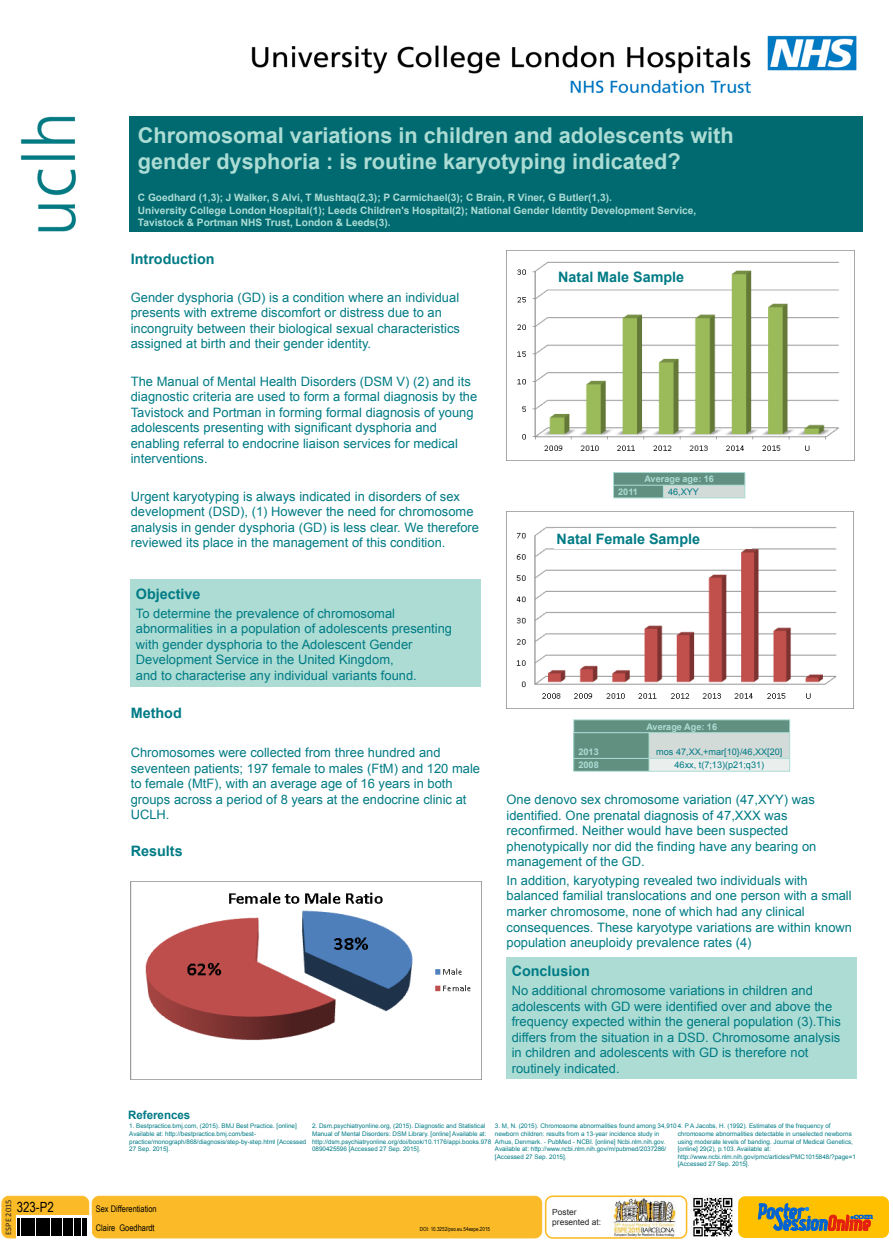
<style>
.page{position:relative;width:893px;height:1241px;background:#fff}
.page>*{position:absolute;margin:0;border:0;box-sizing:border-box;transform-origin:0 0}
.t1{font:700 21.7px/26px "Arial";color:#acdcd4}
.t2{font:700 14.35px "Arial";color:#007b85}
.t3{font:14px "Arial Narrow";color:#000}
.t4{font:12.95px/15.5px "Arial";color:#007b85}
.t5{font:700 11.55px "Arial";color:#007b85}
.t6{font:700 10.15px/12.2px "Arial";color:#acdcd4}
.t7{font:9.1px "Arial";color:#007b85}
.t8{font:700 9.1px "Arial";color:#acdcd4}
.t9{font:9.1px "Arial Narrow";color:#000}
.t10{font:8.4px/10.1px "Arial";color:#231f20}
.t11{font:8.4px "Calibri";color:#231f20}
.t12{font:6.3px/7.6px "Arial";letter-spacing:-.005em;color:#007b85}
.t13{font:5.6px "Arial Narrow";color:#000}
</style>
<div class="page">
<img style="left:610px;top:1198px;width:68px;height:41px">
<div style="left:545px;top:1195px;width:142px;height:43px;border:2px solid #fbbb28;border-radius:7px"></div>
<div style="left:2px;top:1195px;width:87px;height:42px;background:#fbbb28;border:1px solid #fbbb28;border-radius:7px"></div>
<div style="left:738px;top:1195px;width:151px;height:42px;background:#ffc000;border-radius:7px"></div>
<div style="left:92px;top:1195px;width:450px;height:42px;background:#fbbb28;border:1px solid #fbbb28;border-radius:7px"></div>
<div style="left:16px;top:1214px;width:75px;height:25px;background:linear-gradient(to right,#fff,#fff)"></div>
<svg style="left:758px;top:1203px;width:114px;height:27px"></svg>
<img style="left:691px;top:1195px;width:42px;height:42px">
<svg style="left:17px;top:1217px;width:70px;height:18px"></svg>
<div style="left:129px;top:116px;width:734px;height:116px;background:#006a71"></div>
<img style="left:251px;top:35px;width:606px;height:59px">
<img style="left:20px;top:116px;width:56px;height:116px">
<div style="left:131px;top:579px;width:350px;height:107px;background:#acdcd4"></div>
<div style="left:507px;top:956px;width:350px;height:121px;background:#acdcd4"></div>
<img style="left:130px;top:881px;width:351px;height:198px">
<img style="left:507px;top:250px;width:348px;height:211px">
<div style="left:613px;top:472px;width:132px;height:13px;background:#629080"></div>
<div style="left:613px;top:485px;width:50px;height:13px;background:#629080"></div>
<div style="left:663px;top:485px;width:82px;height:13px;background:#d3dbd8"></div>
<svg style="left:663px;top:485px;width:1px;height:12px"></svg>
<hr style="left:613px;top:484px;width:132px;height:1px;background:#acdcd4">
<svg style="left:613px;top:473px;width:1px;height:24px"></svg>
<svg style="left:745px;top:472px;width:1px;height:26px"></svg>
<hr style="left:613px;top:472px;width:132px;height:1px;background:#acdcd4">
<hr style="left:613px;top:497px;width:132px;height:1px;background:#acdcd4">
<img style="left:507px;top:511px;width:347px;height:197px">
<div style="left:574px;top:719px;width:216px;height:13px;background:#629080"></div>
<div style="left:574px;top:732px;width:75px;height:26px;background:#629080"></div>
<div style="left:649px;top:732px;width:141px;height:26px;background:#d3dbd8"></div>
<div style="left:574px;top:758px;width:75px;height:13px;background:#629080"></div>
<div style="left:649px;top:758px;width:141px;height:13px;background:#eaeeed"></div>
<hr style="left:649px;top:732px;width:1px;height:39px;background:#acdcd4">
<hr style="left:573px;top:732px;width:217px;height:1px;background:#acdcd4">
<hr style="left:573px;top:758px;width:217px;height:1px;background:#acdcd4">
<hr style="left:573px;top:719px;width:1px;height:52px;background:#acdcd4">
<hr style="left:789px;top:719px;width:1px;height:52px;background:#acdcd4">
<hr style="left:573px;top:719px;width:217px;height:1px;background:#acdcd4">
<hr style="left:573px;top:771px;width:217px;height:1px;background:#acdcd4">
<div style="left:554px;top:528px;width:197px;height:20px;background:#fff"></div>
<div style="left:556px;top:267px;width:170px;height:20px;background:#fff"></div>
<p class="t1" style="left:138px;top:123px;width:597px">Chromosomal variations in children and adolescents with gender dysphoria : is routine karyotyping indicated?</p>
<p class="t6" style="left:138px;top:192px;width:560px">C Goedhard (1,3); J Walker, S Alvi, T Mushtaq(2,3); P Carmichael(3); C Brain, R Viner, G Butler(1,3).<br>University College London Hospital(1); Leeds Children's Hospital(2); National Gender Identity Development Service,<br>Tavistock &amp; Portman NHS Trust, London &amp; Leeds(3).</p>
<p class="t2" style="left:131px;top:249px;width:85px">Introduction</p>
<p class="t4" style="left:131px;top:289px;width:331px">Gender dysphoria (GD) is a condition where an individual presents with extreme discomfort or distress due to an incongruity between their biological sexual characteristics assigned at birth and their gender identity.</p>
<p class="t4" style="left:131px;top:373px;width:348px">The Manual of Mental Health Disorders (DSM V) (2) and its diagnostic criteria are used to form a formal diagnosis by the Tavistock and Portman in forming formal diagnosis of young adolescents presenting with significant dysphoria and enabling referral to endocrine liaison services for medical interventions.</p>
<p class="t4" style="left:131px;top:488px;width:350px">Urgent karyotyping is always indicated in disorders of sex development (DSD), (1) However the need for chromosome analysis in gender dysphoria (GD) is less clear. We therefore reviewed its place in the management of this condition.</p>
<p class="t2" style="left:558px;top:267px;width:127px">Natal Male Sample</p>
<p class="t8" style="left:644px;top:472px;width:71px">Average age: 16</p>
<p class="t8" style="left:618px;top:485px;width:21px">2011</p>
<p class="t7" style="left:668px;top:485px;width:32px">46,XYY</p>
<p class="t2" style="left:557px;top:529px;width:145px">Natal Female Sample</p>
<p class="t2" style="left:136px;top:584px;width:66px">Objective</p>
<p class="t4" style="left:136px;top:605px;width:318px">To determine the prevalence of chromosomal abnormalities in a population of adolescents presenting with gender dysphoria to the Adolescent Gender Development Service in the United Kingdom,<br>and to characterise any individual variants found.</p>
<p class="t2" style="left:131px;top:703px;width:53px">Method</p>
<p class="t4" style="left:131px;top:745px;width:351px">Chromosomes were collected from three hundred and seventeen patients; 197 female to males (FtM) and 120 male to female (MtF), with an average age of 16 years in both groups across a period of 8 years at the endocrine clinic at UCLH.</p>
<p class="t2" style="left:131px;top:841px;width:53px">Results</p>
<p class="t8" style="left:646px;top:720px;width:72px">Average Age: 16</p>
<p class="t8" style="left:578px;top:745px;width:22px">2013</p>
<p class="t7" style="left:656px;top:746px;width:128px">mos 47,XX,+mar[10}/46,XX[20]</p>
<p class="t8" style="left:578px;top:758px;width:22px">2008</p>
<p class="t7" style="left:674px;top:758px;width:91px">46xx, t(7;13)(p21;q31)</p>
<p class="t4" style="left:507px;top:791px;width:311px">One denovo sex chromosome variation (47,XYY) was identified. One prenatal diagnosis of 47,XXX was reconfirmed. Neither would have been suspected phenotypically nor did the finding have any bearing on management of the GD.</p>
<p class="t4" style="left:507px;top:872px;width:347px">In addition, karyotyping revealed two individuals with balanced familial translocations and one person with a small marker chromosome, none of which had any clinical consequences. These karyotype variations are within known population aneuploidy prevalence rates (4)</p>
<p class="t2" style="left:512px;top:961px;width:80px">Conclusion</p>
<p class="t4" style="left:512px;top:982px;width:331px">No additional chromosome variations in children and adolescents with GD were identified over and above the frequency expected within the general population (3).This differs from the situation in a DSD. Chromosome analysis in children and adolescents with GD is therefore not routinely indicated.</p>
<p class="t5" style="left:128px;top:1106px;width:64px">References</p>
<p class="t12" style="left:129px;top:1122px;width:179px">1. Bestpractice.bmj.com, (2015). BMJ Best Practice. [online] Available at: http://bestpractice.bmj.com/best&shy;practice/monograph/868/diagnosis/step-by-step.html [Accessed 27 Sep. 2015].</p>
<p class="t12" style="left:312px;top:1122px;width:181px">2. Dsm.psychiatryonline.org, (2015). Diagnostic and Statistical Manual of Mental Disorders: DSM Library. [online] Available at: http://dsm.psychiatryonline.org/doi/book/10.1176/appi.books.978<br>0890425596 [Accessed 27 Sep. 2015].</p>
<p class="t12" style="left:495px;top:1122px;width:337px">3. M, N. (2015). Chromosome abnormalities found among 34,9104. P A Jacobs, H. (1992). Estimates of the frequency of newborn children: results from a 13-year incidence study in<br>Arhus, Denmark. - PubMed - NCBI. [online] Ncbi.nlm.nih.gov.<br>Available at: http://www.ncbi.nlm.nih.gov/m/pubmed/2037286/<br>[Accessed 27 Sep. 2015].</p>
<p class="t12" style="left:678px;top:1129px;width:180px">chromosome abnormalities detectable in unselected newborns using moderate levels of banding. Journal of Medical Genetics, [online] 29(2), p.103. Available at: http://www.ncbi.nlm.nih.gov/pmc/articles/PMC1015848/?page=1 [Accessed 27 Sep. 2015].</p>
<p class="t11" style="left:3px;top:1234px;width:37px;rotate:-90deg">ESPE 2015</p>
<p class="t10" style="left:552px;top:1206px;width:51px">Poster presented at:</p>
<p class="t3" style="left:17px;top:1196px;width:38px">323-P2</p>
<p class="t9" style="left:96px;top:1201px;width:62px">Sex Differentiation</p>
<p class="t9" style="left:96px;top:1220px;width:60px">Claire Goedhardt</p>
<p class="t13" style="left:420px;top:1224px;width:72px">DOI: 10.3252/pso.eu.54espe.2015</p>
</div>
